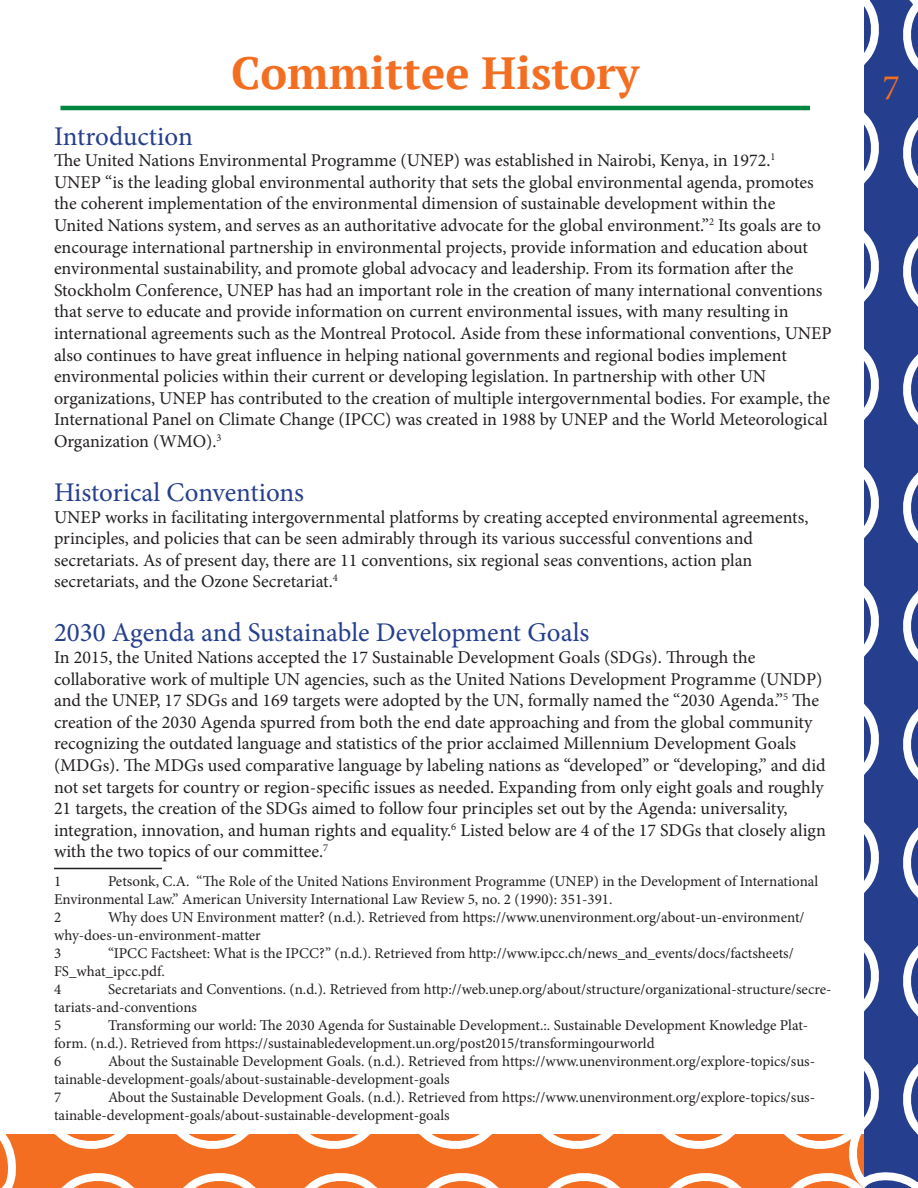
<style>
.page{position:relative;width:918px;height:1188px;background:#fff}
.page>*{position:absolute;margin:0;border:0;box-sizing:border-box;transform-origin:0 0}
.t1{font:700 45px "PT Serif";color:#f36e21}
.t2{font:36px "Minion Pro";color:#f36e21}
.t3{font:27px "Minion Pro";letter-spacing:-.005em;color:#253f8e}
.t4{font:18px/21.6px "Minion Pro";color:#231f20}
.t5{font:15px/18px "Minion Pro";letter-spacing:-.005em;color:#231f20}
</style>
<div class="page">
<svg style="left:0;top:1134px;width:838px;height:54px;background:#f48545"></svg>
<svg style="left:838px;top:0;width:80px;height:1188px"></svg>
<hr style="left:60px;top:106px;width:750px;height:4px;background:#028743">
<hr style="left:54px;top:868px;width:108px;height:1px;background:#231f20">
<p class="t1" style="left:231px;top:43px;width:410px">Committee History</p>
<p class="t3" style="left:54px;top:118px;width:140px">Introduction</p>
<p class="t4" style="left:54px;top:150px;width:779px">The United Nations Environmental Programme (UNEP) was established in Nairobi, Kenya, in 1972.<sup>1<br></sup>UNEP “is the leading global environmental authority that sets the global environmental agenda, promotes the coherent implementation of the environmental dimension of sustainable development within the<br>United Nations system, and serves as an authoritative advocate for the global environment.”<sup>2</sup> Its goals are to encourage international partnership in environmental projects, provide information and education about environmental sustainability, and promote global advocacy and leadership. From its formation after the Stockholm Conference, UNEP has had an important role in the creation of many international conventions that serve to educate and provide information on current environmental issues, with many resulting in international agreements such as the Montreal Protocol. Aside from these informational conventions, UNEP also continues to have great influence in helping national governments and regional bodies implement environmental policies within their current or developing legislation. In partnership with other UN organizations, UNEP has contributed to the creation of multiple intergovernmental bodies. For example, the International Panel on Climate Change (IPCC) was created in 1988 by UNEP and the World Meteorological Organization (WMO).<sup>3</sup></p>
<p class="t3" style="left:54px;top:474px;width:252px">Historical Conventions</p>
<p class="t4" style="left:54px;top:506px;width:756px">UNEP works in facilitating intergovernmental platforms by creating accepted environmental agreements, principles, and policies that can be seen admirably through its various successful conventions and secretariats. As of present day, there are 11 conventions, six regional seas conventions, action plan secretariats, and the Ozone Secretariat.<sup>4</sup></p>
<p class="t3" style="left:54px;top:615px;width:537px">2030 Agenda and Sustainable Development Goals</p>
<p class="t4" style="left:54px;top:646px;width:773px">In 2015, the United Nations accepted the 17 Sustainable Development Goals (SDGs). Through the collaborative work of multiple UN agencies, such as the United Nations Development Programme (UNDP) and the UNEP, 17 SDGs and 169 targets were adopted by the UN, formally named the “2030 Agenda.”<sup>5</sup> The creation of the 2030 Agenda spurred from both the end date approaching and from the global community recognizing the outdated language and statistics of the prior acclaimed Millennium Development Goals (MDGs). The MDGs used comparative language by labeling nations as “developed” or “developing,” and did not set targets for country or region-specific issues as needed. Expanding from only eight goals and roughly 21 targets, the creation of the SDGs aimed to follow four principles set out by the Agenda: universality, integration, innovation, and human rights and equality.<sup>6</sup> Listed below are 4 of the 17 SDGs that closely align with the two topics of our committee.<sup>7</sup></p>
<p class="t5" style="left:54px;top:873px;width:9px">1</p>
<p class="t5" style="left:54px;top:873px;width:766px;text-indent:54px">Petsonk, C.A. “The Role of the United Nations Environment Programme (UNEP) in the Development of International<br>Environmental Law.” American University International Law Review 5, no. 2 (1990): 351-391.</p>
<p class="t5" style="left:54px;top:909px;width:9px">2</p>
<p class="t5" style="left:54px;top:909px;width:752px;text-indent:54px">Why does UN Environment matter? (n.d.). Retrieved from https://www.unenvironment.org/about-un-environment/ why-does-un-environment-matter</p>
<p class="t5" style="left:54px;top:945px;width:9px">3</p>
<p class="t5" style="left:54px;top:945px;width:741px;text-indent:54px">“IPCC Factsheet: What is the IPCC?” (n.d.). Retrieved from http://www.ipcc.ch/news_and_events/docs/factsheets/<br>FS_what_ipcc.pdf.</p>
<p class="t5" style="left:54px;top:981px;width:9px">4</p>
<p class="t5" style="left:54px;top:981px;width:779px;text-indent:54px">Secretariats and Conventions. (n.d.). Retrieved from http://web.unep.org/about/structure/organizational-structure/secre&shy;tariats-and-conventions</p>
<p class="t5" style="left:54px;top:1017px;width:9px">5</p>
<p class="t5" style="left:54px;top:1017px;width:756px;text-indent:54px">Transforming our world: The 2030 Agenda for Sustainable Development.:. Sustainable Development Knowledge Plat&shy;form. (n.d.). Retrieved from https://sustainabledevelopment.un.org/post2015/transformingourworld</p>
<p class="t5" style="left:54px;top:1053px;width:9px">6</p>
<p class="t5" style="left:54px;top:1053px;width:763px;text-indent:54px">About the Sustainable Development Goals. (n.d.). Retrieved from https://www.unenvironment.org/explore-topics/sus&shy;tainable-development-goals/about-sustainable-development-goals</p>
<p class="t5" style="left:54px;top:1089px;width:9px">7</p>
<p class="t5" style="left:54px;top:1089px;width:763px;text-indent:54px">About the Sustainable Development Goals. (n.d.). Retrieved from https://www.unenvironment.org/explore-topics/sus&shy;tainable-development-goals/about-sustainable-development-goals</p>
<h2 class="t2" style="left:882px;top:63px;width:19px">7</h2>
</div>
